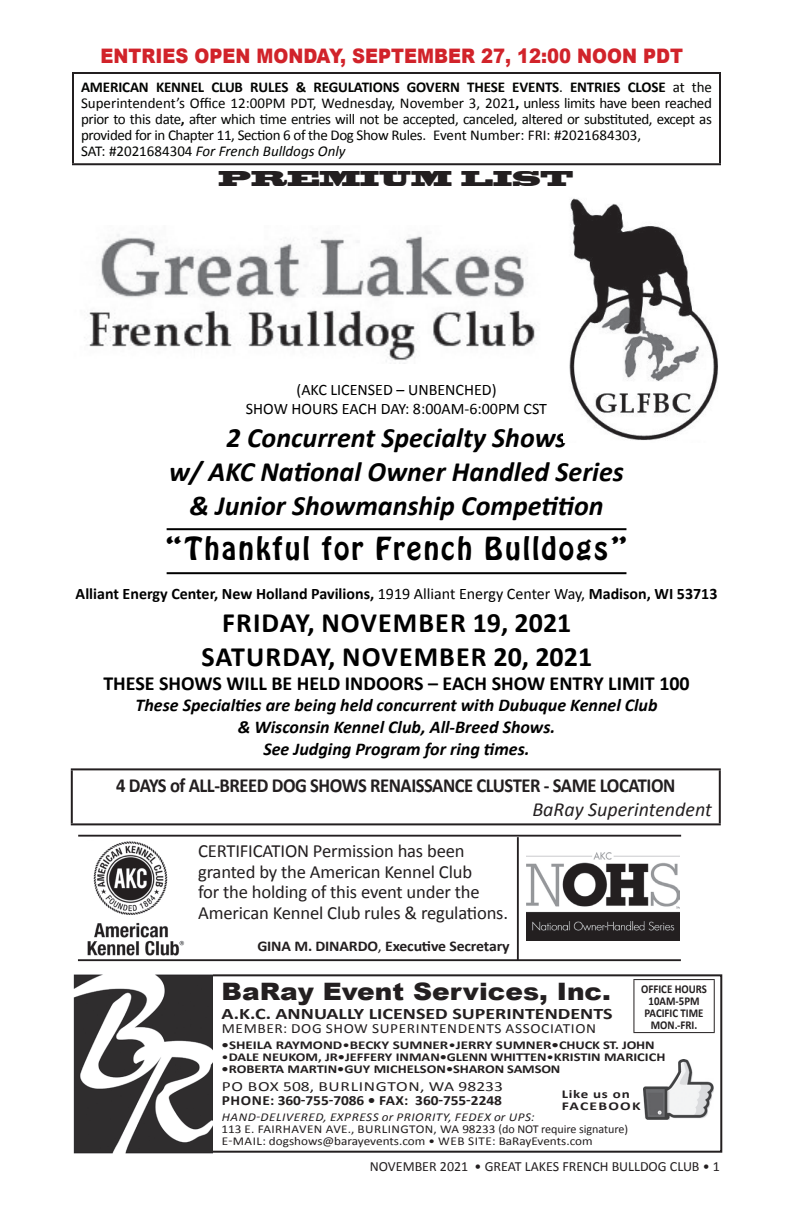
<style>
.page{position:relative;width:792px;height:1224px;background:#fff}
.page>*{position:absolute;margin:0;border:0;box-sizing:border-box;transform-origin:0 0}
.MainText27{font:italic 700 28px "Calibri";color:#000}
.t1{font:700 28px "Calibri";letter-spacing:.04em;color:#000}
.MainText13{font:28px "Hobo Std";letter-spacing:.075em;color:#000}
.t2{font:900 24px "Arial";color:#231f20;scale:1.1 1}
.t3{font:700 20px "Calibri";letter-spacing:-.025em;color:#231f20;scale:.93 1}
.MainText27-2{font:700 20px "Calibri";color:#000}
.t4{font:900 20px "Arial";color:#d1232a;scale:.9 1}
.t5{font:italic 20px "Calibri";color:#231f20}
.MainText27-3{font:20px "Blackoak Std";color:#231f20;scale:.9 1}
.t6{font:18.6px/20.4px "Calibri";letter-spacing:-.01em;color:#231f20}
.MainText27-4{font:italic 700 18px "Calibri";color:#000}
.MainText27-5{font:700 16px "Calibri";color:#000}
.MainText27-6{font:16px "Calibri";color:#000}
.t7{font:700 16px "Calibri";color:#231f20;scale:1.25 1}
.t8{font:15px/16px "Calibri";letter-spacing:-.025em;color:#040503;text-align:justify}
.t9{font:italic 15px "Calibri";color:#040503}
.t10{font:700 14.8px "Calibri";letter-spacing:-.01em;color:#231f20;scale:1.06 1}
.MainText27-7{font:14px "Calibri";color:#231f20}
.MainText27-8{font:14px "Calibri";letter-spacing:.03em;color:#231f20;scale:1.1 1}
.t11{font:700 14px "Calibri";letter-spacing:-.005em;color:#231f20;scale:1.1 1}
.MainText27-9{font:14px "Calibri";letter-spacing:.03em;color:#231f20;scale:1.25 1}
.t12{font:12px "Calibri";color:#231f20;scale:1.1 1}
.MainText27-10{font:700 12px "Calibri";color:#231f20;scale:1.2 1}
.MainText27-11{font:700 12px "Calibri";color:#231f20;scale:1.25 1}
.t13{font:italic 12px "Calibri";letter-spacing:.04em;color:#231f20;scale:1.1 1}
.MainText27-12{font:700 12px "Calibri";color:#231f20;scale:.9 1}
.MainText27-13{font:700 12px "Calibri";letter-spacing:.08em;color:#231f20;scale:1.3 1}
.s1{font-weight:700}
.s2{font-style:normal}
.s3{font-weight:400}
</style>
<div class="page">
<hr style="left:72px;top:72px;width:649px;height:2px;background:#231f20">
<hr style="left:72px;top:74px;width:2px;height:89px;background:#231f20">
<hr style="left:719px;top:74px;width:2px;height:89px;background:#231f20">
<hr style="left:72px;top:163px;width:649px;height:2px;background:#231f20">
<hr style="left:167px;top:528px;width:459px;height:2px;background:#000">
<hr style="left:167px;top:572px;width:459px;height:2px;background:#000">
<img style="left:569px;top:198px;width:149px;height:242px">
<img style="left:84px;top:234px;width:453px;height:128px">
<div style="left:74px;top:974px;width:648px;height:179px;border:2px solid #231f20"></div>
<img style="left:643px;top:1060px;width:71px;height:60px">
<hr style="left:633px;top:979px;width:82px;height:1px;background:#231f20">
<hr style="left:633px;top:980px;width:1px;height:52px;background:#231f20">
<hr style="left:714px;top:980px;width:1px;height:52px;background:#231f20">
<hr style="left:633px;top:1032px;width:82px;height:1px;background:#231f20">
<img style="left:73px;top:974px;width:140px;height:180px">
<hr style="left:71px;top:768px;width:650px;height:2px;background:#231f20">
<hr style="left:71px;top:770px;width:2px;height:53px;background:#231f20">
<hr style="left:719px;top:770px;width:2px;height:53px;background:#231f20">
<hr style="left:71px;top:823px;width:650px;height:2px;background:#231f20">
<img style="left:526px;top:853px;width:154px;height:87px">
<img style="left:87px;top:841px;width:97px;height:115px">
<hr style="left:78px;top:835px;width:603px;height:2px;background:#231f20">
<hr style="left:78px;top:959px;width:603px;height:2px;background:#231f20">
<hr style="left:517px;top:837px;width:1px;height:123px;background:#231f20">
<p class="t4" style="left:100px;top:41px;width:649px">ENTRIES OPEN MONDAY, SEPTEMBER 27, 12:00 NOON PDT</p>
<p class="t8" style="left:81px;top:79px;width:633px"><span class="s1">AMERICAN KENNEL CLUB RULES &amp; REGULATIONS GOVERN THESE EVENTS</span>. <span class="s1">ENTRIES CLOSE</span> at the Superintendent’s Office 12:00PM PDT, Wednesday, November 3, 2021<span class="s1">,</span> unless limits have been reached prior to this date<span class="s1">,</span> after which time entries will not be accepted, canceled, altered or substituted, except as provided for in Chapter 11, Section 6 of the Dog Show Rules. Event Number: FRI: #2021684303,</p>
<p class="t9" style="left:81px;top:141px;width:266px"><span class="s2">SAT: #2021684304</span> For French Bulldogs Only</p>
<p class="MainText27-3" style="left:219px;top:165px;width:396px">PREMIUM LIST</p>
<p class="MainText27-6" style="left:297px;top:379px;width:202px">(AKC LICENSED – UNBENCHED)</p>
<p class="MainText27-6" style="left:246px;top:398px;width:303px">SHOW HOURS EACH DAY: 8:00AM-6:00PM CST</p>
<p class="MainText27" style="left:227px;top:420px;width:342px">2 Concurrent Specialty Shows</p>
<p class="MainText27" style="left:169px;top:454px;width:456px">w/ AKC National Owner Handled Series</p>
<p class="MainText27" style="left:189px;top:488px;width:416px">&amp; Junior Showmanship Competition</p>
<p class="MainText13" style="left:166px;top:529px;width:463px">“Thankful for French Bulldogs”</p>
<p class="MainText27-5" style="left:76px;top:583px;width:643px">Alliant Energy Center, New Holland Pavilions, <span class="s3">1919 Alliant Energy Center Way,</span> Madison, WI 53713</p>
<p class="t1" style="left:222px;top:605px;width:351px">FRIDAY, NOVEMBER 19, 2021</p>
<p class="t1" style="left:201px;top:639px;width:392px">SATURDAY, NOVEMBER 20, 2021</p>
<p class="MainText27-2" style="left:103px;top:670px;width:588px">THESE SHOWS WILL BE HELD INDOORS – EACH SHOW ENTRY LIMIT 100</p>
<p class="MainText27-4" style="left:135px;top:694px;width:524px">These Specialties are being held concurrent with Dubuque Kennel Club</p>
<p class="MainText27-4" style="left:238px;top:716px;width:319px">&amp; Wisconsin Kennel Club, All-Breed Shows.</p>
<p class="MainText27-4" style="left:263px;top:737px;width:268px">See Judging Program for ring times.</p>
<p class="t3" style="left:116px;top:773px;width:603px">4 DAYS of ALL-BREED DOG SHOWS RENAISSANCE CLUSTER - SAME LOCATION</p>
<p class="t5" style="left:532px;top:796px;width:181px">BaRay Superintendent</p>
<p class="t6" style="left:198px;top:841px;width:311px">CERTIFICATION Permission has been granted by the American Kennel Club<br>for the holding of this event under the American Kennel Club rules &amp; regulations.</p>
<p class="t10" style="left:257px;top:936px;width:240px">GINA M. DINARDO<span class="s3">,</span> Executive Secretary</p>
<p class="t2" style="left:222px;top:974px;width:356px">BaRay Event Services, Inc.</p>
<p class="t7" style="left:222px;top:1004px;width:314px">A.K.C. ANNUALLY LICENSED SUPERINTENDENTS</p>
<p class="MainText27-8" style="left:222px;top:1020px;width:342px">MEMBER: DOG SHOW SUPERINTENDENTS ASSOCIATION</p>
<p class="MainText27-11" style="left:222px;top:1038px;width:348px">•SHEILA RAYMOND<span class="s3">•</span>BECKY SUMNER<span class="s3">•</span>JERRY SUMNER•CHUCK ST. JOHN</p>
<p class="MainText27-10" style="left:222px;top:1050px;width:371px"><span class="s3">•</span>DALE NEUKOM, JR•JEFFERY INMAN•GLENN WHITTEN<span class="s3">•</span>KRISTIN MARICICH</p>
<p class="MainText27-10" style="left:222px;top:1062px;width:284px">•ROBERTA MARTIN•GUY MICHELSON•SHARON SAMSON</p>
<p class="MainText27-9" style="left:222px;top:1078px;width:226px">PO BOX 508, BURLINGTON, WA 98233</p>
<p class="t11" style="left:222px;top:1092px;width:256px">PHONE: 360-755-7086 • FAX: 360-755-2248</p>
<p class="t13" style="left:222px;top:1109px;width:286px">HAND-DELIVERED, EXPRESS or PRIORITY, FEDEX or UPS:</p>
<p class="t12" style="left:222px;top:1122px;width:371px">113 E. FAIRHAVEN AVE., BURLINGTON, WA 98233 (do NOT require signature)</p>
<p class="t12" style="left:222px;top:1134px;width:339px">E-MAIL: dogshows@barayevents.com • WEB SITE: BaRayEvents.com</p>
<p class="MainText27-12" style="left:641px;top:981px;width:75px">OFFICE HOURS</p>
<p class="MainText27-12" style="left:649px;top:993px;width:58px">10AM-5PM</p>
<p class="MainText27-12" style="left:645px;top:1005px;width:67px">PACIFIC TIME</p>
<p class="MainText27-12" style="left:651px;top:1017px;width:53px">MON.-FRI.</p>
<p class="MainText27-11" style="left:562px;top:1087px;width:56px">Like us on</p>
<p class="MainText27-13" style="left:562px;top:1099px;width:62px">FACEBOOK</p>
<p class="MainText27-7" style="left:370px;top:1157px;width:352px">NOVEMBER 2021 • GREAT LAKES FRENCH BULLDOG CLUB • 1</p>
</div>
